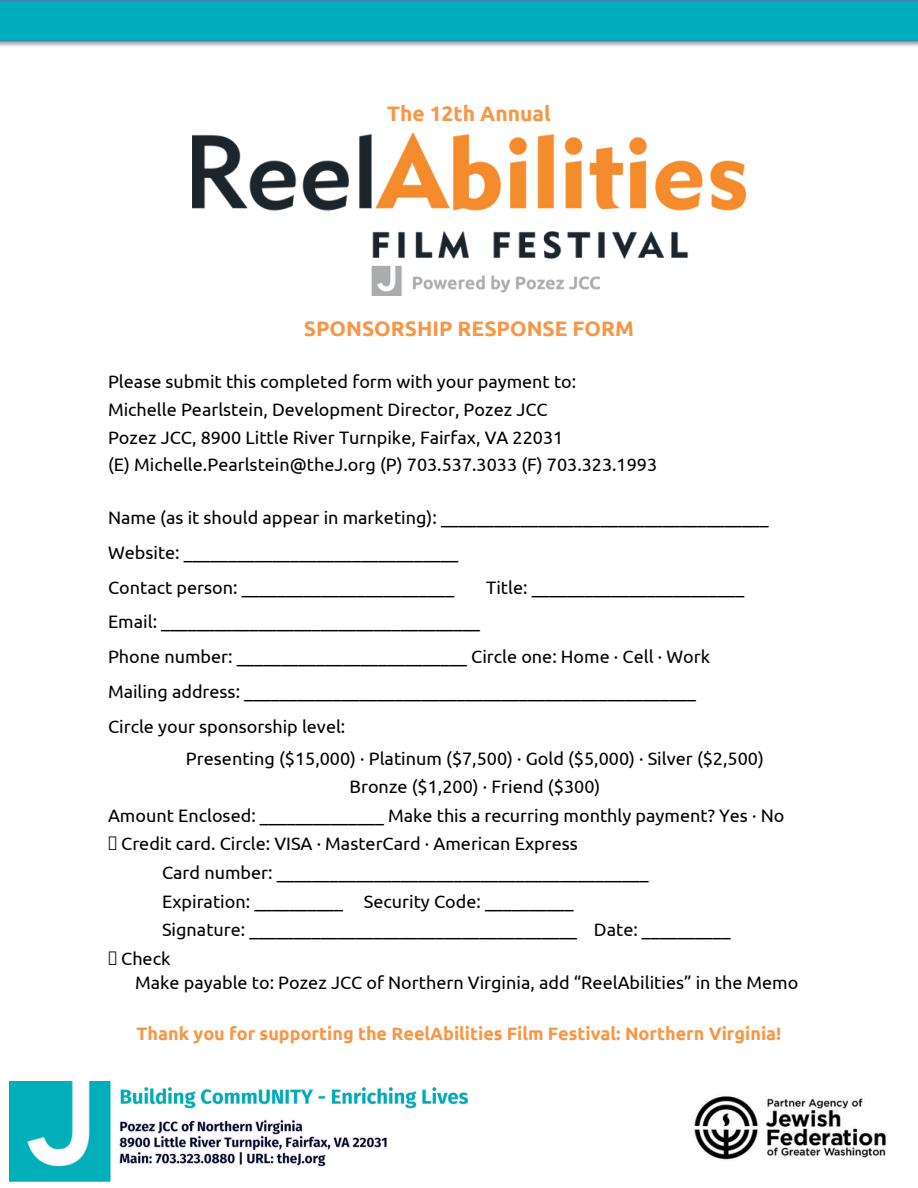
<style>
.page{position:relative;width:918px;height:1188px;background:#fff}
.page>*{position:absolute;margin:0;border:0;box-sizing:border-box;transform-origin:0 0}
.t1{font:700 21px "Ubuntu";color:#f79646}
.t2{font:18px "Ubuntu";color:#000}
.t3{font:700 18px "Ubuntu";color:#f79646}
</style>
<div class="page">
<svg style="left:0;top:0;width:918px;height:41px;background:#03aabb"></svg>
<img style="left:192px;top:134px;width:554px;height:162px">
<img style="left:9px;top:1081px;width:459px;height:100px">
<img style="left:694px;top:1096px;width:192px;height:64px">
<h2 class="t1" style="left:387px;top:101px;width:165px">The 12th Annual</h2>
<p class="t1" style="left:304px;top:316px;width:332px">SPONSORSHIP RESPONSE FORM</p>
<p class="t2" style="left:108px;top:371px;width:470px">Please submit this completed form with your payment to:</p>
<p class="t2" style="left:108px;top:399px;width:441px">Michelle Pearlstein, Development Director, Pozez JCC</p>
<p class="t2" style="left:108px;top:427px;width:457px">Pozez JCC, 8900 Little River Turnpike, Fairfax, VA 22031</p>
<p class="t2" style="left:108px;top:454px;width:551px">(E) Michelle.Pearlstein@theJ.org (P) 703.537.3033 (F) 703.323.1993</p>
<p class="t2" style="left:108px;top:507px;width:662px">Name (as it should appear in marketing): _____________________________________</p>
<p class="t2" style="left:108px;top:542px;width:352px">Website: _______________________________</p>
<p class="t2" style="left:108px;top:577px;width:348px">Contact person: ________________________</p>
<p class="t2" style="left:108px;top:612px;width:374px">Email: ____________________________________</p>
<p class="t2" style="left:108px;top:647px;width:604px">Phone number: __________________________ Circle one: Home · Cell · Work</p>
<p class="t2" style="left:108px;top:681px;width:589px">Mailing address: ___________________________________________________</p>
<p class="t2" style="left:108px;top:716px;width:239px">Circle your sponsorship level:</p>
<p class="t2" style="left:486px;top:577px;width:260px">Title: ________________________</p>
<p class="t2" style="left:186px;top:748px;width:579px">Presenting ($15,000) · Platinum ($7,500) · Gold ($5,000) · Silver ($2,500)</p>
<p class="t2" style="left:349px;top:776px;width:252px">Bronze ($1,200) · Friend ($300)</p>
<p class="t2" style="left:108px;top:805px;width:678px">Amount Enclosed: ______________ Make this a recurring monthly payment? Yes · No</p>
<p class="t2" style="left:121px;top:833px;width:458px">Credit card. Circle: VISA · MasterCard · American Express</p>
<p class="t2" style="left:162px;top:863px;width:488px">Card number: __________________________________________</p>
<p class="t2" style="left:162px;top:891px;width:182px">Expiration: __________</p>
<p class="t2" style="left:162px;top:919px;width:417px">Signature: _____________________________________</p>
<p class="t2" style="left:364px;top:891px;width:211px">Security Code: __________</p>
<p class="t2" style="left:594px;top:919px;width:138px">Date: __________</p>
<p class="t2" style="left:121px;top:948px;width:51px">Check</p>
<p class="t2" style="left:135px;top:972px;width:665px">Make payable to: Pozez JCC of Northern Virginia, add “ReelAbilities” in the Memo</p>
<p class="t3" style="left:137px;top:1024px;width:646px">Thank you for supporting the ReelAbilities Film Festival: Northern Virginia!</p>
</div>
